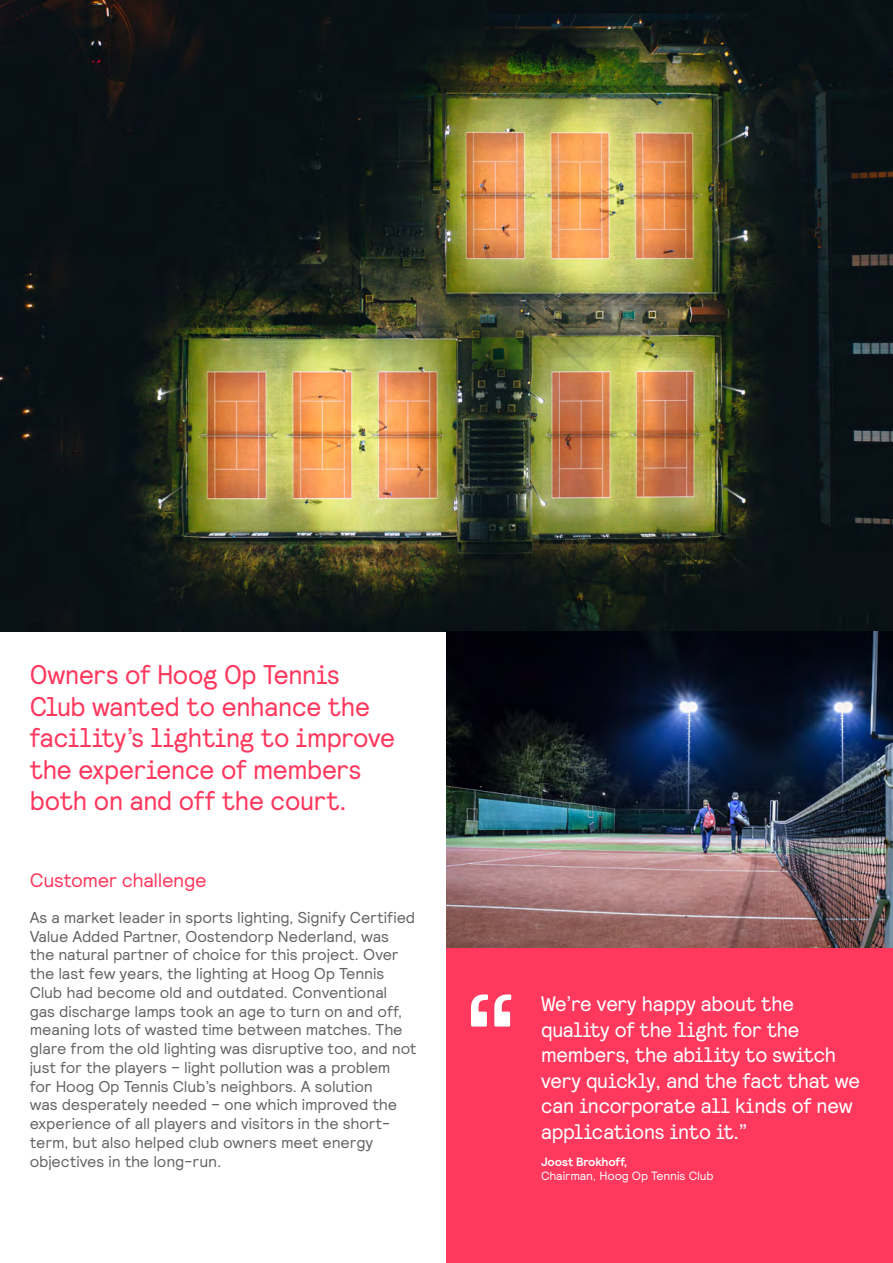
<style>
.page{position:relative;width:893px;height:1263px;background:#fff}
.page>*{position:absolute;margin:0;border:0;box-sizing:border-box;transform-origin:0 0}
.t1{font:155.25px "Signify Relative";color:#fff}
.t2{font:27px/31.5px "Signify Relative Faux";letter-spacing:-.01em;color:#ff385e}
.t3{font:21px/25.5px "Signify Relative Faux";letter-spacing:-.01em;color:#fff}
.t4{font:19.5px "Signify Relative";letter-spacing:-.02em;color:#ff385e}
.t5{font:15.75px/18.8px "Signify Relative";letter-spacing:-.01em;color:#636367}
.t6{font:12px "Signify Relative";letter-spacing:-.01em;color:#fff}
.t7{font:700 12px "Signify Relative";letter-spacing:-.01em;color:#fff}
</style>
<div class="page">
<img style="left:0;top:0;width:893px;height:631px">
<div style="left:446px;top:947px;width:447px;height:316px;background:#ff385e"></div>
<img style="left:446px;top:631px;width:447px;height:316px">
<h2 class="t2" style="left:30px;top:658px;width:367px">Owners of Hoog Op Tennis<br>Club wanted to enhance the facility’s lighting to improve the experience of members both on and off the court.</h2>
<p class="t4" style="left:30px;top:868px;width:178px">Customer challenge</p>
<p class="t5" style="left:30px;top:907px;width:388px">As a market leader in sports lighting, Signify Certified Value Added Partner, Oostendorp Nederland, was the natural partner of choice for this project. Over the last few years, the lighting at Hoog Op Tennis Club had become old and outdated. Conventional gas discharge lamps took an age to turn on and off, meaning lots of wasted time between matches. The glare from the old lighting was disruptive too, and not just for the players – light pollution was a problem<br>for Hoog Op Tennis Club’s neighbors. A solution<br>was desperately needed – one which improved the experience of all players and visitors in the short&shy;term, but also helped club owners meet energy objectives in the long-run.</p>
<h1 class="t1" style="left:459px;top:948px;width:65px">“</h1>
<h3 class="t3" style="left:541px;top:991px;width:320px">We’re very happy about the quality of the light for the members, the ability to switch very quickly, and the fact that we can incorporate all kinds of new applications into it.”</h3>
<p class="t7" style="left:541px;top:1154px;width:88px">Joost Brokhoff,</p>
<p class="t6" style="left:541px;top:1168px;width:174px">Chairman, Hoog Op Tennis Club</p>
</div>
